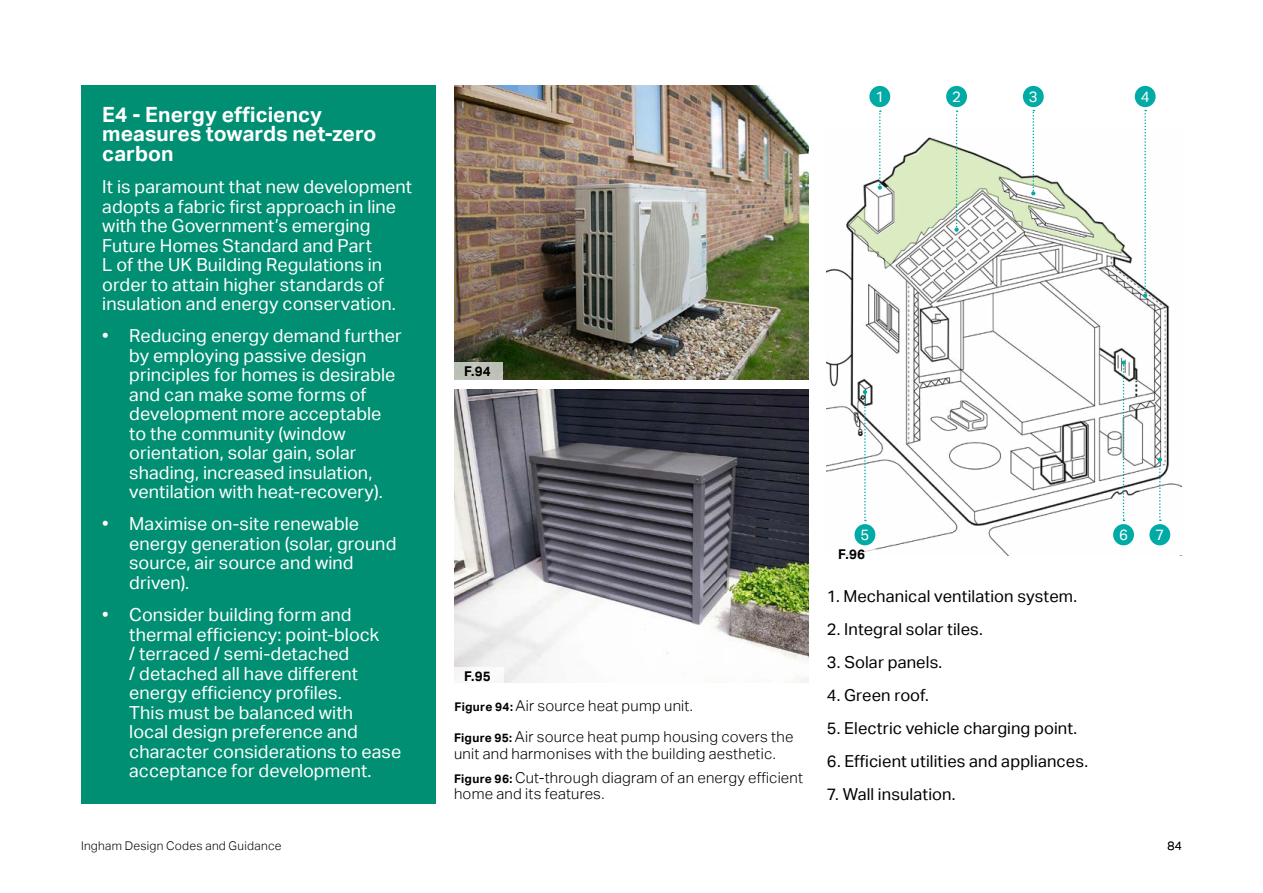
<style>
.page{position:relative;width:1263px;height:893px;background:#fff}
.page>*{position:absolute;margin:0;border:0;box-sizing:border-box;transform-origin:0 0}
.t1{font:700 21px/19.5px "AECOM Sans";color:#fff}
.t2{font:18px/19.5px "AECOM Sans";letter-spacing:.005em;color:#fff}
.t3{font:16.5px "AECOM Sans";letter-spacing:.01em;color:#000}
.t4{font:300 15px/31.2px "AECOM Sans";letter-spacing:.015em;color:#000}
.t5{font:15px "AECOM Sans";color:#fff}
.t6{font:700 13.5px "AECOM Sans";color:#000}
.t7{font:300 12px "AECOM Sans";letter-spacing:.025em;color:#000}
.s1{font-weight:700;font-size:12px}
</style>
<div class="page">
<div style="left:81px;top:85px;width:355px;height:719px;background:#008f72"></div>
<img style="left:827px;top:220px;width:355px;height:336px">
<img style="left:454px;top:86px;width:355px;height:294px">
<img style="left:454px;top:390px;width:355px;height:293px">
<div style="left:454px;top:363px;width:49px;height:17px;background:#bdc1b7"></div>
<div style="left:454px;top:667px;width:49px;height:17px;background:#fff"></div>
<div style="left:827px;top:544px;width:49px;height:17px;background:#fff"></div>
<svg style="left:863px;top:390px;width:4px;height:131px"></svg>
<svg style="left:849px;top:110px;width:274px;height:159px"></svg>
<svg style="left:1143px;top:110px;width:4px;height:188px"></svg>
<svg style="left:1121px;top:361px;width:5px;height:160px"></svg>
<svg style="left:1158px;top:458px;width:4px;height:63px"></svg>
<div style="left:869px;top:86px;width:21px;height:21px;background:#00aaa5;border-radius:50%"></div>
<div style="left:946px;top:86px;width:21px;height:21px;background:#00aaa5;border-radius:50%"></div>
<div style="left:1023px;top:86px;width:21px;height:21px;background:#00aaa5;border-radius:50%"></div>
<div style="left:1135px;top:86px;width:20px;height:21px;background:#00aaa5;border-radius:50%"></div>
<div style="left:854px;top:524px;width:21px;height:21px;background:#00aaa5;border-radius:50%"></div>
<div style="left:1113px;top:524px;width:21px;height:21px;background:#00aaa5;border-radius:50%"></div>
<div style="left:1149px;top:524px;width:21px;height:21px;background:#00aaa5;border-radius:50%"></div>
<p class="t1" style="left:102px;top:105px;width:276px">E4 - Energy efficiency measures towards net-zero carbon</p>
<p class="t2" style="left:102px;top:177px;width:311px">It is paramount that new development adopts a fabric first approach in line with the Government’s emerging Future Homes Standard and Part<br>L of the UK Building Regulations in order to attain higher standards of insulation and energy conservation.</p>
<p class="t2" style="left:129px;top:326px;width:274px;text-indent:-27px">• Reducing energy demand further by employing passive design principles for homes is desirable and can make some forms of development more acceptable to the community (window orientation, solar gain, solar shading, increased insulation, ventilation with heat-recovery).</p>
<p class="t2" style="left:129px;top:514px;width:269px;text-indent:-27px">• Maximise on-site renewable energy generation (solar, ground source, air source and wind driven).</p>
<p class="t2" style="left:129px;top:605px;width:273px;text-indent:-27px">• Consider building form and thermal efficiency: point-block<br>/ terraced / semi-detached<br>/ detached all have different energy efficiency profiles.<br>This must be balanced with<br>local design preference and character considerations to ease acceptance for development.</p>
<p class="t5" style="left:875px;top:88px;width:10px">1</p>
<p class="t5" style="left:952px;top:88px;width:10px">2</p>
<p class="t5" style="left:1029px;top:88px;width:10px">3</p>
<p class="t5" style="left:1141px;top:88px;width:10px">4</p>
<p class="t6" style="left:464px;top:363px;width:28px">F.94</p>
<p class="t6" style="left:464px;top:668px;width:28px">F.95</p>
<p class="t4" style="left:454px;top:690px;width:341px"><span class="s1">Figure 94:</span> Air source heat pump unit.<br><span class="s1">Figure 95:</span> Air source heat pump housing covers the</p>
<p class="t4" style="left:454px;top:742px;width:351px;line-height:23.7px">unit and harmonises with the building aesthetic.<br><span class="s1">Figure 96:</span> Cut-through diagram of an energy efficient</p>
<p class="t4" style="left:454px;top:778px;width:152px">home and its features.</p>
<p class="t5" style="left:860px;top:526px;width:10px">5</p>
<p class="t5" style="left:1119px;top:526px;width:10px">6</p>
<p class="t5" style="left:1155px;top:526px;width:10px">7</p>
<p class="t6" style="left:838px;top:546px;width:28px">F.96</p>
<p class="t3" style="left:827px;top:586px;width:252px">1. Mechanical ventilation system.</p>
<p class="t3" style="left:827px;top:619px;width:157px">2. Integral solar tiles.</p>
<p class="t3" style="left:827px;top:652px;width:117px">3. Solar panels.</p>
<p class="t3" style="left:827px;top:685px;width:103px">4. Green roof.</p>
<p class="t3" style="left:827px;top:718px;width:252px">5. Electric vehicle charging point.</p>
<p class="t3" style="left:827px;top:751px;width:263px">6. Efficient utilities and appliances.</p>
<p class="t3" style="left:827px;top:784px;width:130px">7. Wall insulation.</p>
<p class="t7" style="left:81px;top:838px;width:202px">Ingham Design Codes and Guidance</p>
<p class="t7" style="left:1167px;top:838px;width:16px">84</p>
</div>
